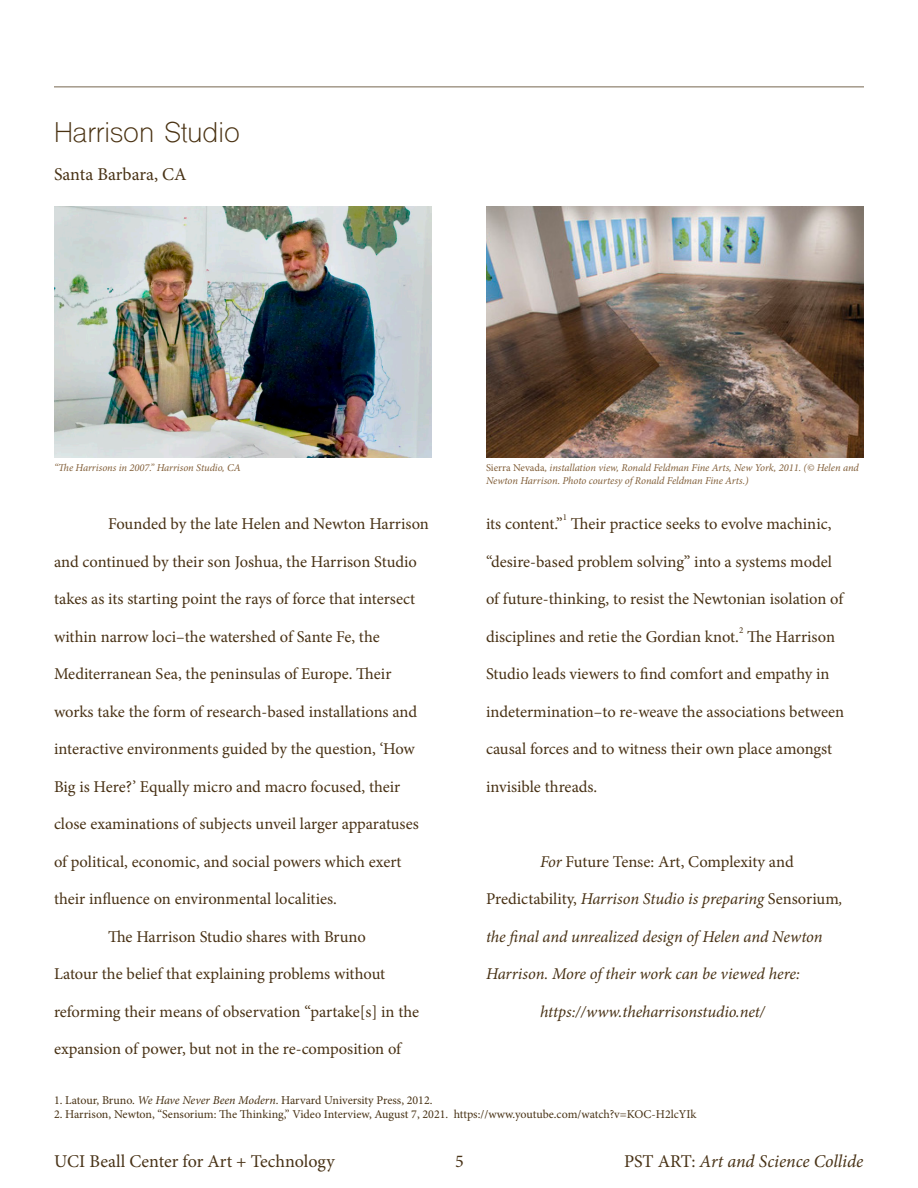
<style>
.page{position:relative;width:918px;height:1188px;background:#fff}
.page>*{position:absolute;margin:0;border:0;box-sizing:border-box;transform-origin:0 0}
.t1{font:27px "Shree Dev 0714";color:#493111}
.t2{font:18px "Minion Pro";color:#483216}
.t3{font:italic 18px "Minion Pro";letter-spacing:-.005em;color:#483216}
.t4{font:18px "Minion Pro";color:#483215}
.t5{font:16.5px "Minion Pro";color:#483114}
.t6{font:italic 16.5px "Minion Pro";letter-spacing:-.005em;color:#483114}
.t7{font:12px "Minion Pro";color:#483215}
.t8{font:italic 10.5px/12.6px "Minion Pro";letter-spacing:-.01em;color:#815e38}
.t9{font:9px "Minion Pro";color:#483114}
.s1{font-style:normal}
.s2{font-style:italic}
</style>
<div class="page">
<img style="left:54px;top:206px;width:378px;height:252px">
<img style="left:486px;top:206px;width:378px;height:251px">
<hr style="left:54px;top:86px;width:810px;height:2px;background:#483215">
<p class="t1" style="left:54px;top:116px;width:188px">Harrison Studio</p>
<p class="t4" style="left:54px;top:162px;width:134px">Santa Barbara, CA</p>
<p class="t8" style="left:54px;top:461px;width:188px">“The Harrisons in 2007.” Harrison Studio, CA</p>
<p class="t8" style="left:486px;top:461px;width:374px"><span class="s1">Sierra Nevada</span>, installation view, Ronald Feldman Fine Arts, New York, 2011. (© Helen and<br>Newton Harrison. Photo courtesy of Ronald Feldman Fine Arts.)</p>
<p class="t5" style="left:108px;top:513px;width:322px">Founded by the late Helen and Newton Harrison</p>
<p class="t5" style="left:54px;top:551px;width:365px">and continued by their son Joshua, the Harrison Studio</p>
<p class="t5" style="left:54px;top:588px;width:363px">takes as its starting point the rays of force that intersect</p>
<p class="t5" style="left:54px;top:626px;width:327px">within narrow loci–the watershed of Sante Fe, the</p>
<p class="t5" style="left:54px;top:663px;width:339px">Mediterranean Sea, the peninsulas of Europe. Their</p>
<p class="t5" style="left:54px;top:701px;width:365px">works take the form of research-based installations and</p>
<p class="t5" style="left:54px;top:738px;width:362px">interactive environments guided by the question, ‘How</p>
<p class="t5" style="left:54px;top:776px;width:348px">Big is Here?’ Equally micro and macro focused, their</p>
<p class="t5" style="left:54px;top:813px;width:366px">close examinations of subjects unveil larger apparatuses</p>
<p class="t5" style="left:54px;top:851px;width:349px">of political, economic, and social powers which exert</p>
<p class="t5" style="left:54px;top:888px;width:285px">their influence on environmental localities.</p>
<p class="t5" style="left:108px;top:926px;width:260px">The Harrison Studio shares with Bruno</p>
<p class="t5" style="left:54px;top:963px;width:333px">Latour the belief that explaining problems without</p>
<p class="t5" style="left:54px;top:1001px;width:367px">reforming their means of observation “partake[s] in the</p>
<p class="t5" style="left:54px;top:1038px;width:349px">expansion of power, but not in the re-composition of</p>
<p class="t9" style="left:563px;top:512px;width:6px">1</p>
<p class="t5" style="left:571px;top:513px;width:262px">Their practice seeks to evolve machinic,</p>
<p class="t5" style="left:486px;top:551px;width:348px">“desire-based problem solving” into a systems model</p>
<p class="t5" style="left:486px;top:588px;width:359px">of future-thinking, to resist the Newtonian isolation of</p>
<p class="t5" style="left:486px;top:626px;width:255px">disciplines and retie the Gordian knot.</p>
<p class="t5" style="left:486px;top:513px;width:78px">its content.”</p>
<p class="t9" style="left:739px;top:624px;width:6px">2</p>
<p class="t5" style="left:747px;top:626px;width:89px">The Harrison</p>
<p class="t5" style="left:486px;top:663px;width:345px">Studio leads viewers to find comfort and empathy in</p>
<p class="t5" style="left:486px;top:701px;width:360px">indetermination–to re-weave the associations between</p>
<p class="t5" style="left:486px;top:738px;width:348px">causal forces and to witness their own place amongst</p>
<p class="t5" style="left:486px;top:776px;width:113px">invisible threads.</p>
<p class="t5" style="left:540px;top:851px;width:255px"><span class="s2">For</span> Future Tense: Art, Complexity and</p>
<p class="t6" style="left:486px;top:888px;width:358px"><span class="s1">Predictability,</span> Harrison Studio is preparing <span class="s1">Sensorium</span>,</p>
<p class="t6" style="left:486px;top:925px;width:338px">the final and unrealized design of Helen and Newton</p>
<p class="t6" style="left:486px;top:963px;width:315px">Harrison. More of their work can be viewed here:</p>
<p class="t6" style="left:540px;top:1000px;width:227px">https://www.theharrisonstudio.net/</p>
<p class="t7" style="left:54px;top:1092px;width:380px">1. Latour, Bruno. <span class="s2">We Have Never Been Modern</span>. Harvard University Press, 2012.</p>
<p class="t7" style="left:54px;top:1106px;width:644px">2. Harrison, Newton, “Sensorium: The Thinking,” Video Interview, August 7, 2021. https://www.youtube.com/watch?v=KOC-H2lcYIk</p>
<p class="t2" style="left:54px;top:1150px;width:282px">UCI Beall Center for Art + Technology</p>
<p class="t2" style="left:455px;top:1150px;width:10px">5</p>
<p class="t3" style="left:624px;top:1149px;width:241px"><span class="s1">PST ART:</span> Art and Science Collide</p>
</div>
